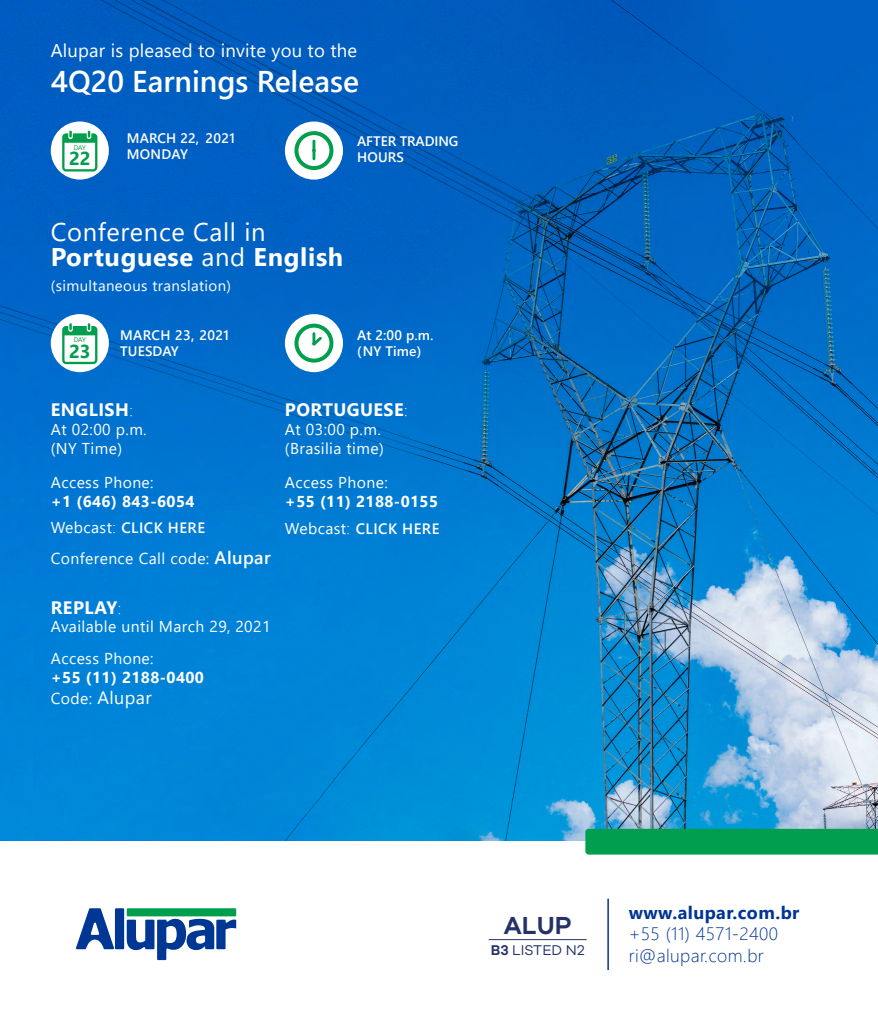
<style>
.page{position:relative;width:878px;height:1020px;background:#fff}
.page>*{position:absolute;margin:0;border:0;box-sizing:border-box;transform-origin:0 0}
.t1{font:600 30px "Segoe UI";color:#fff}
.t2{font:25.5px/25px "Segoe UI";letter-spacing:.025em;color:#fff}
.t3{font:600 25.48px "Galano Grotesque";color:#243269}
.t4{font:700 18.75px "Segoe UI";color:#009e4d}
.t5{font:18.5px "Segoe UI";letter-spacing:.01em;color:#fff}
.t6{font:300 18px/21.6px "Segoe UI";letter-spacing:.025em;color:#003594}
.t7{font:700 18px "Segoe UI";letter-spacing:.025em;color:#fff}
.t8{font:700 18px "Segoe UI";letter-spacing:.025em;color:#003594}
.t9{font:18px "Segoe UI";letter-spacing:.025em;color:#fff}
.t10{font:15.75px/18.9px "Segoe UI";letter-spacing:.025em;color:#fff}
.t11{font:700 15.75px "Segoe UI";letter-spacing:.025em;color:#fff}
.t12{font:600 15px "Segoe UI";letter-spacing:.03em;color:#fff}
.t13{font:15px "Segoe UI";letter-spacing:.025em;color:#fff}
.t14{font:14.55px "Galano Grotesque";color:#243269}
.t15{font:600 13.75px/16px "Segoe UI";letter-spacing:.01em;color:#fff}
.t16{font:600 13.75px/16px "Segoe UI";letter-spacing:-.01em;color:#fff}
.t17{font:6.75px "Segoe UI";letter-spacing:-.045em;color:#009e4d}
.s1{font-weight:700}
.s2{font-weight:300;font-size:15.75px}
.s3{font-weight:400;font-size:15.75px}
.s4{font-weight:600;font-size:18px}
.s5{font-size:15.75px}
.s6{font-weight:600}
</style>
<div class="page">
<img style="left:0;top:0;width:878px;height:841px">
<div style="left:585px;top:829px;width:293px;height:26px;background:#009e4d"></div>
<div style="left:51px;top:314px;width:58px;height:58px;background:#fff;border-radius:50%"></div>
<svg style="left:62px;top:323px;width:35px;height:41px"></svg>
<div style="left:285px;top:314px;width:58px;height:58px;background:#fff;border-radius:50%"></div>
<svg style="left:294px;top:324px;width:39px;height:39px"></svg>
<div style="left:51px;top:121px;width:58px;height:59px;background:#fff;border-radius:50%"></div>
<svg style="left:62px;top:131px;width:35px;height:41px"></svg>
<div style="left:285px;top:122px;width:58px;height:58px;background:#fff;border-radius:50%"></div>
<svg style="left:294px;top:131px;width:39px;height:39px"></svg>
<svg style="left:76px;top:908px;width:38px;height:41px"></svg>
<div style="left:115px;top:908px;width:9px;height:41px;background:#003694"></div>
<svg style="left:127px;top:919px;width:109px;height:41px"></svg>
<div style="left:127px;top:908px;width:109px;height:8px;background:#009e4d"></div>
<hr style="left:607px;top:899px;width:2px;height:71px;background:#003594">
<hr style="left:488px;top:939px;width:98px;height:1px;background:#243269">
<p class="t5" style="left:51px;top:33px;width:308px">Alupar is pleased to invite you to the</p>
<h1 class="t1" style="left:51px;top:53px;width:310px">4Q20 Earnings Release</h1>
<p class="t17" style="left:74px;top:141px;width:14px">DAY</p>
<p class="t4" style="left:69px;top:141px;width:23px">22</p>
<p class="t15" style="left:127px;top:129px;width:110px">MARCH 22, 2021<br>MONDAY</p>
<p class="t16" style="left:357px;top:132px;width:103px">AFTER TRADING<br>HOURS</p>
<h2 class="t2" style="left:51px;top:217px;width:294px">Conference Call in<br><span class="s1">Portuguese</span> and <span class="s1">English</span></h2>
<p class="t13" style="left:51px;top:271px;width:182px">(simultaneous translation)</p>
<p class="t17" style="left:74px;top:334px;width:14px">DAY</p>
<p class="t4" style="left:69px;top:334px;width:23px">23</p>
<p class="t15" style="left:120px;top:326px;width:110px">MARCH 23, 2021<br>TUESDAY</p>
<p class="t15" style="left:357px;top:326px;width:78px">At 2:00 p.m. (NY Time)</p>
<p class="t7" style="left:51px;top:393px;width:84px">ENGLISH<span class="s2">:</span></p>
<p class="t10" style="left:51px;top:419px;width:97px">At 02:00 p.m. (NY Time)</p>
<p class="t10" style="left:51px;top:472px;width:104px">Access Phone:</p>
<p class="t11" style="left:51px;top:487px;width:145px">+1 (646) 843-6054</p>
<p class="t12" style="left:51px;top:513px;width:156px"><span class="s3">Webcast</span><span class="s2">:</span> CLICK HERE</p>
<p class="t10" style="left:51px;top:547px;width:221px">Conference Call code: <span class="s4">Alupar</span></p>
<p class="t7" style="left:51px;top:590px;width:72px">REPLAY<span class="s2">:</span></p>
<p class="t10" style="left:51px;top:610px;width:221px;line-height:31.4px">Available until March 29, 2021<br>Access Phone:</p>
<p class="t11" style="left:51px;top:662px;width:155px">+55 (11) 2188-0400</p>
<p class="t9" style="left:51px;top:681px;width:102px"><span class="s5">Code:</span> Alupar</p>
<p class="t7" style="left:285px;top:393px;width:124px">PORTUGUESE<span class="s2">:</span></p>
<p class="t10" style="left:285px;top:419px;width:100px">At 03:00 p.m. (Brasilia time)</p>
<p class="t10" style="left:285px;top:472px;width:104px">Access Phone:</p>
<p class="t11" style="left:285px;top:487px;width:155px">+55 (11) 2188-0155</p>
<p class="t12" style="left:285px;top:514px;width:156px"><span class="s3">Webcast</span><span class="s2">:</span> CLICK HERE</p>
<h3 class="t3" style="left:504px;top:910px;width:69px">ALUP</h3>
<p class="t14" style="left:491px;top:941px;width:95px"><span class="s6">B3</span> LISTED N2</p>
<p class="t8" style="left:628px;top:895px;width:172px">www.alupar.com.br</p>
<p class="t6" style="left:628px;top:922px;width:151px">+55 (11) 4571-2400 ri@alupar.com.br</p>
</div>
